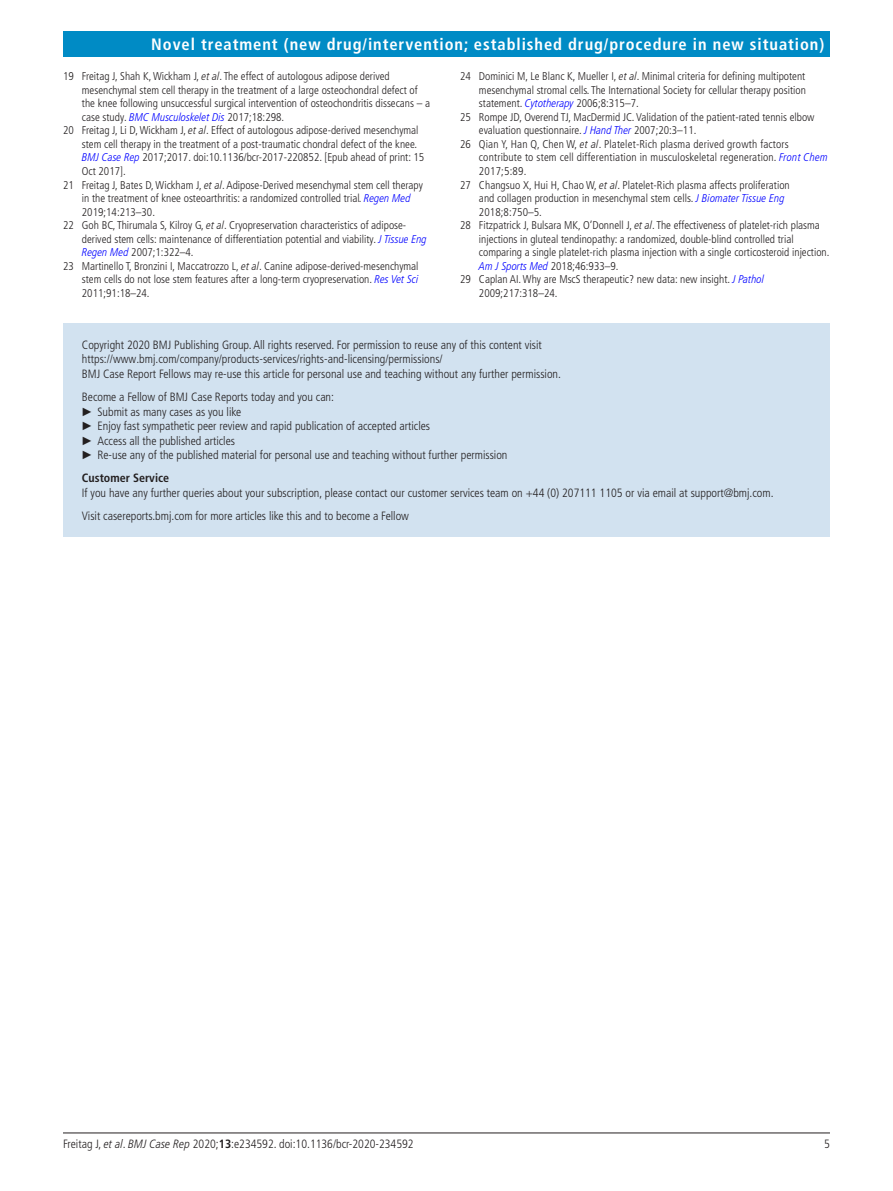
<style>
.page{position:relative;width:893px;height:1191px;background:#fff}
.page>*{position:absolute;margin:0;border:0;box-sizing:border-box;transform-origin:0 0}
.t1{font:700 condensed 16.5px "Frutiger LT Pro";letter-spacing:.055em;color:#fff}
.t2{font:300 condensed 12px/14.4px "Frutiger LT Pro";color:#231f20}
.t3{font:700 condensed 12px "Frutiger LT Pro";color:#231f20}
.t4{font:300 condensed 11.25px "Frutiger LT Pro";color:#231f20}
.s1{font-style:italic}
.s2{font-style:italic;color:#00f}
.s3{font-family:"Arial";font-weight:400;font-stretch:normal}
.s4{font-weight:700}
</style>
<div class="page">
<hr style="left:63px;top:1132px;width:767px;height:1px;background:#231f20">
<div style="left:63px;top:31px;width:767px;height:25px;background:#008bc5"></div>
<div style="left:63px;top:323px;width:767px;height:213px;background:#d2e2f0"></div>
<h1 class="t1" style="left:151px;top:34px;width:674px">Novel treatment (new drug/intervention; established drug/procedure in new situation)</h1>
<p class="t4" style="left:63px;top:70px;width:328px">19 Freitag J, Shah K, Wickham J, <span class="s1">et al</span>. The effect of autologous adipose derived</p>
<p class="t4" style="left:82px;top:84px;width:337px">mesenchymal stem cell therapy in the treatment of a large osteochondral defect of</p>
<p class="t4" style="left:82px;top:97px;width:350px">the knee following unsuccessful surgical intervention of osteochondritis dissecans – a</p>
<p class="t4" style="left:82px;top:111px;width:204px">case study. <span class="s2">BMC Musculoskelet Dis</span> 2017;18:298.</p>
<p class="t4" style="left:63px;top:124px;width:357px">20 Freitag J, Li D, Wickham J, <span class="s1">et al</span>. Effect of autologous adipose-derived mesenchymal</p>
<p class="t4" style="left:82px;top:138px;width:337px">stem cell therapy in the treatment of a post-traumatic chondral defect of the knee.</p>
<p class="t4" style="left:82px;top:151px;width:344px"><span class="s2">BMJ Case Rep</span> 2017;2017. doi:10.1136/bcr-2017-220852. [Epub ahead of print: 15</p>
<p class="t4" style="left:82px;top:165px;width:45px">Oct 2017].</p>
<p class="t4" style="left:63px;top:178px;width:361px">21 Freitag J, Bates D, Wickham J, <span class="s1">et al</span>. Adipose-Derived mesenchymal stem cell therapy</p>
<p class="t4" style="left:82px;top:192px;width:330px">in the treatment of knee osteoarthritis: a randomized controlled trial. <span class="s2">Regen Med</span></p>
<p class="t4" style="left:82px;top:205px;width:75px">2019;14:213–30.</p>
<p class="t4" style="left:63px;top:219px;width:345px">22 Goh BC, Thirumala S, Kilroy G, <span class="s1">et al</span>. Cryopreservation characteristics of adipose-</p>
<p class="t4" style="left:82px;top:232px;width:346px">derived stem cells: maintenance of differentiation potential and viability. <span class="s2">J Tissue Eng</span></p>
<p class="t4" style="left:82px;top:246px;width:113px"><span class="s2">Regen Med</span> 2007;1:322–4.</p>
<p class="t4" style="left:63px;top:259px;width:357px">23 Martinello T, Bronzini I, Maccatrozzo L, <span class="s1">et al</span>. Canine adipose-derived-mesenchymal</p>
<p class="t4" style="left:82px;top:273px;width:338px">stem cells do not lose stem features after a long-term cryopreservation. <span class="s2">Res Vet Sci</span></p>
<p class="t4" style="left:82px;top:286px;width:69px">2011;91:18–24.</p>
<p class="t4" style="left:460px;top:70px;width:347px">24 Dominici M, Le Blanc K, Mueller I, <span class="s1">et al</span>. Minimal criteria for defining multipotent</p>
<p class="t4" style="left:479px;top:84px;width:328px">mesenchymal stromal cells. The International Society for cellular therapy position</p>
<p class="t4" style="left:479px;top:97px;width:161px">statement. <span class="s2">Cytotherapy</span> 2006;8:315–7.</p>
<p class="t4" style="left:460px;top:111px;width:356px">25 Rompe JD, Overend TJ, MacDermid JC. Validation of the patient-rated tennis elbow</p>
<p class="t4" style="left:479px;top:124px;width:219px">evaluation questionnaire. <span class="s2">J Hand Ther</span> 2007;20:3–11.</p>
<p class="t4" style="left:460px;top:138px;width:330px">26 Qian Y, Han Q, Chen W, <span class="s1">et al</span>. Platelet-Rich plasma derived growth factors</p>
<p class="t4" style="left:479px;top:151px;width:350px">contribute to stem cell differentiation in musculoskeletal regeneration. <span class="s2">Front Chem</span></p>
<p class="t4" style="left:479px;top:165px;width:49px">2017;5:89.</p>
<p class="t4" style="left:460px;top:178px;width:331px">27 Changsuo X, Hui H, Chao W, <span class="s1">et al</span>. Platelet-Rich plasma affects proliferation</p>
<p class="t4" style="left:479px;top:192px;width:307px">and collagen production in mesenchymal stem cells. <span class="s2">J Biomater Tissue Eng</span></p>
<p class="t4" style="left:479px;top:205px;width:64px">2018;8:750–5.</p>
<p class="t4" style="left:460px;top:219px;width:361px">28 Fitzpatrick J, Bulsara MK, O’Donnell J, <span class="s1">et al</span>. The effectiveness of platelet-rich plasma</p>
<p class="t4" style="left:479px;top:232px;width:316px">injections in gluteal tendinopathy: a randomized, double-blind controlled trial</p>
<p class="t4" style="left:479px;top:246px;width:352px">comparing a single platelet-rich plasma injection with a single corticosteroid injection.</p>
<p class="t4" style="left:479px;top:259px;width:141px"><span class="s2">Am J Sports Med</span> 2018;46:933–9.</p>
<p class="t4" style="left:460px;top:273px;width:306px">29 Caplan AI. Why are MscS therapeutic? new data: new insight. <span class="s2">J Pathol</span></p>
<p class="t4" style="left:479px;top:286px;width:80px">2009;217:318–24.</p>
<p class="t2" style="left:82px;top:338px;width:481px">Copyright 2020 BMJ Publishing Group. All rights reserved. For permission to reuse any of this content visit https://www.bmj.com/company/products-services/rights-and-licensing/permissions/<br>BMJ Case Report Fellows may re-use this article for personal use and teaching without any further permission.</p>
<p class="t2" style="left:81px;top:390px;width:428px">Become a Fellow of BMJ Case Reports today and you can:<br><span class="s3">►</span> Submit as many cases as you like<br><span class="s3">►</span> Enjoy fast sympathetic peer review and rapid publication of accepted articles<br><span class="s3">►</span> Access all the published articles<br><span class="s3">►</span> Re-use any of the published material for personal use and teaching without further permission</p>
<p class="t3" style="left:82px;top:471px;width:89px">Customer Service</p>
<p class="t2" style="left:82px;top:481px;width:693px;line-height:23.4px">If you have any further queries about your subscription, please contact our customer services team on +44 (0) 207111 1105 or via email at support@bmj.com.<br>Visit casereports.bmj.com for more articles like this and to become a Fellow</p>
<p class="t2" style="left:63px;top:1136px;width:352px">Freitag J, <span class="s1">et al</span>. <span class="s1">BMJ Case Rep</span> 2020;<span class="s4">13</span>:e234592. doi:10.1136/bcr-2020-234592</p>
<p class="t2" style="left:824px;top:1136px;width:7px">5</p>
</div>
